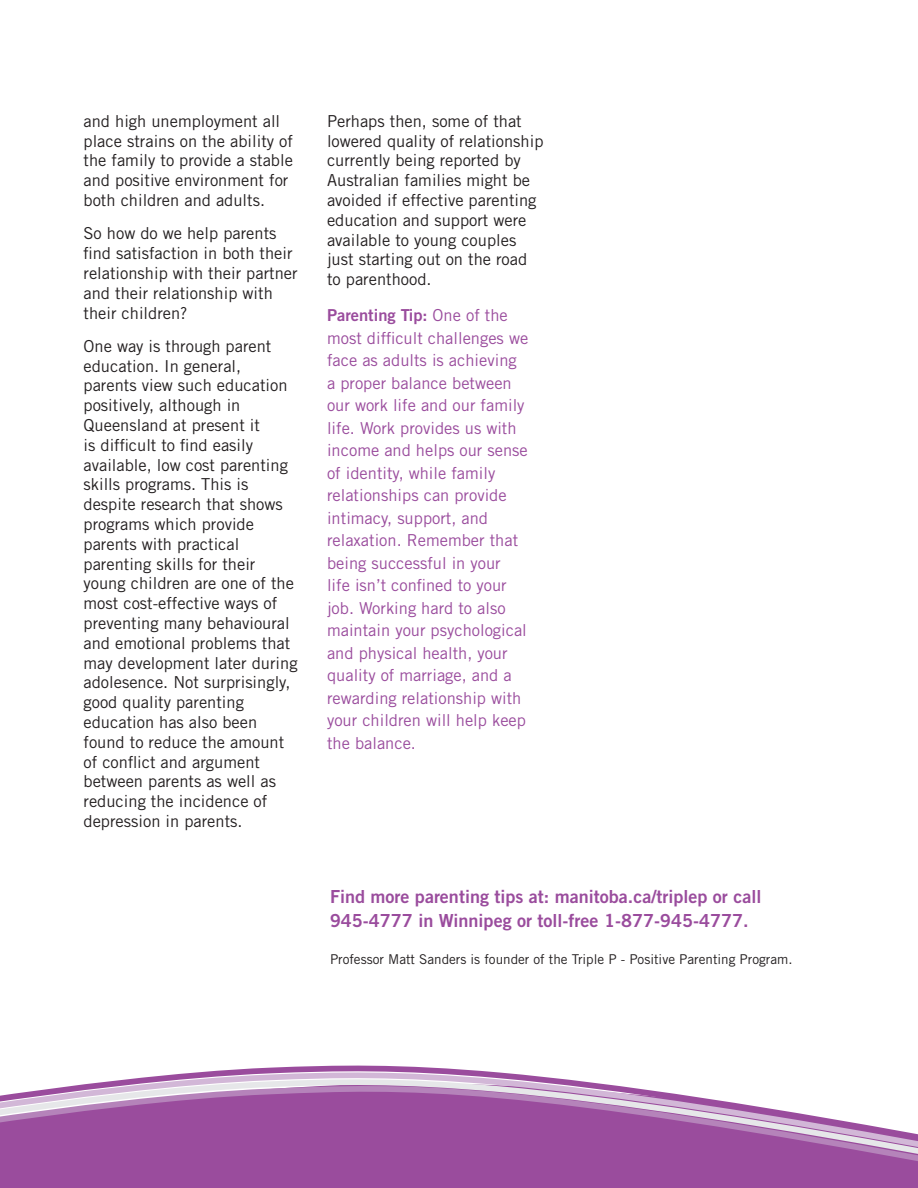
<style>
.page{position:relative;width:918px;height:1188px;background:#fff}
.page>*{position:absolute;margin:0;border:0;box-sizing:border-box;transform-origin:0 0}
.t1{font:18px/24px "Trade Gothic Bold Two";color:#9a4c9d}
.t2{font:16.5px/19.8px "Trade Gothic";color:#231f20}
.t3{font:16.5px/22.5px "Trade Gothic";color:#9a4c9d}
.t4{font:16.5px "Trade Gothic Bold Two";color:#9a4c9d}
.t5{font:13.5px "Trade Gothic";color:#231f20}
.s1{font-family:"Trade Gothic"}
</style>
<div class="page">
<div style="left:0;top:1178px;width:918px;height:10px;background:#9a4c9d"></div>
<div style="left:0;top:1172px;width:918px;height:6px;background:#9a4c9d"></div>
<svg style="left:230px;top:1065px;width:237px;height:5px"></svg>
<div style="left:0;top:1164px;width:918px;height:8px;background:#9a4c9d"></div>
<svg style="left:0;top:1070px;width:918px;height:94px;fill:#9a4c9d"></svg>
<p class="t2" style="left:84px;top:111px;width:211px">and high unemployment all place strains on the ability of the family to provide a stable and positive environment for both children and adults.</p>
<p class="t2" style="left:84px;top:223px;width:216px">So how do we help parents find satisfaction in both their relationship with their partner and their relationship with their children?</p>
<p class="t2" style="left:84px;top:336px;width:216px">One way is through parent education. In general, parents view such education positively, although in<br>Queensland at present it<br>is difficult to find easily available, low cost parenting skills programs. This is despite research that shows programs which provide parents with practical parenting skills for their young children are one of the most cost-effective ways of preventing many behavioural and emotional problems that may development later during adolesence. Not surprisingly, good quality parenting education has also been found to reduce the amount of conflict and argument between parents as well as reducing the incidence of depression in parents.</p>
<p class="t2" style="left:327px;top:111px;width:218px">Perhaps then, some of that lowered quality of relationship currently being reported by<br>Australian families might be avoided if effective parenting education and support were available to young couples just starting out on the road to parenthood.</p>
<p class="t4" style="left:327px;top:305px;width:182px">Parenting Tip: <span class="s1">One of the</span></p>
<p class="t3" style="left:327px;top:326px;width:203px">most difficult challenges we face as adults is achieving a proper balance between our work life and our family life. Work provides us with income and helps our sense of identity, while family relationships can provide intimacy, support, and relaxation. Remember that being successful in your<br>life isn’t confined to your job. Working hard to also maintain your psychological and physical health, your quality of marriage, and a rewarding relationship with your children will help keep the balance.</p>
<p class="t1" style="left:330px;top:884px;width:433px">Find more parenting tips at: manitoba.ca/triplep or call<br>945-4777 in Winnipeg or toll-free 1-877-945-4777.</p>
<p class="t5" style="left:330px;top:951px;width:464px">Professor Matt Sanders is founder of the Triple P - Positive Parenting Program.</p>
</div>
